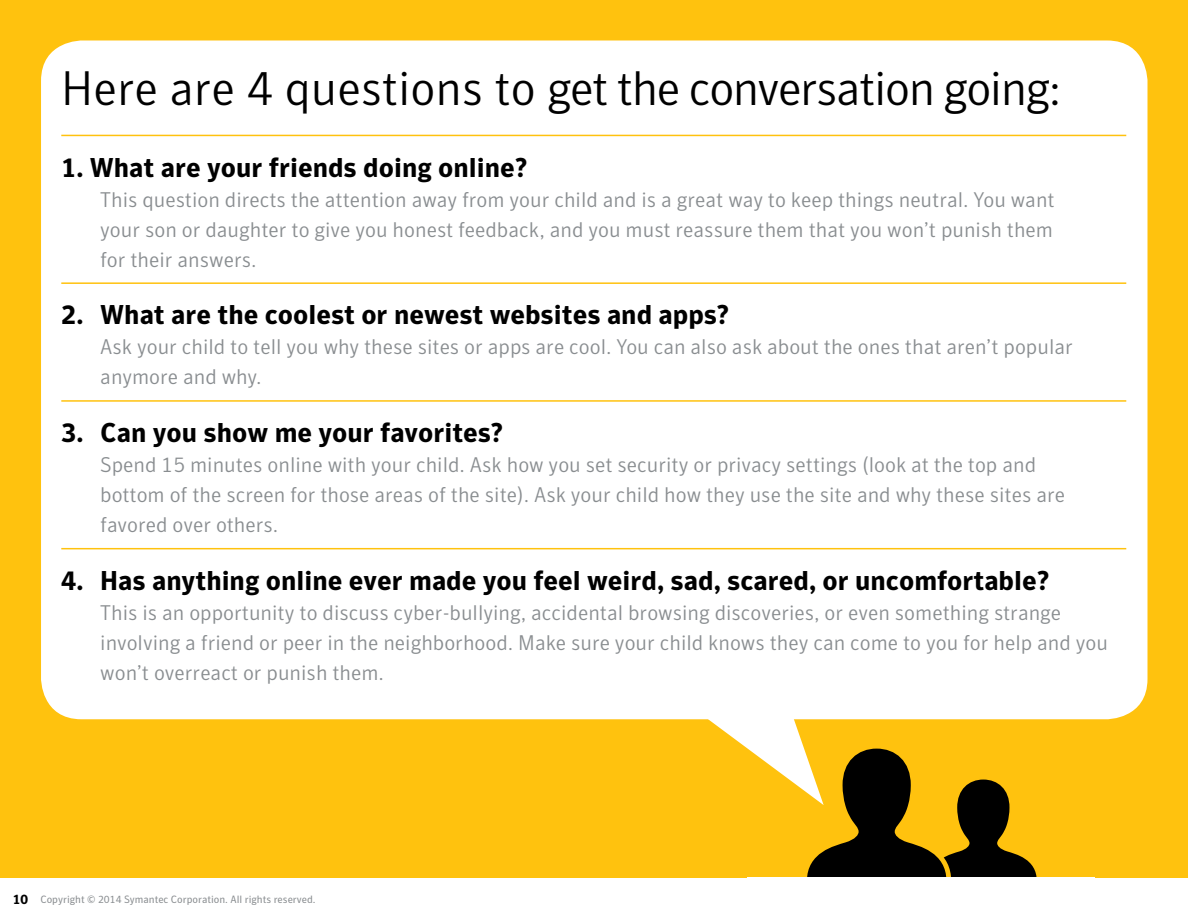
<style>
.page{position:relative;width:1188px;height:918px;background:#fff}
.page>*{position:absolute;margin:0;border:0;box-sizing:border-box;transform-origin:0 0}
.t1{font:300 48px "Symantec Sans";letter-spacing:-.03em;color:#000}
.t2{font:700 27px "Symantec Sans";color:#000}
.t3{font:300 21px/30px "Symantec Sans";color:#898d90}
.t4{font:10.5px "Symantec Sans";color:#898d90}
.s1{font-weight:700;font-size:13.5px;color:#000}
</style>
<div class="page">
<div style="left:0;top:0;width:1188px;height:878px;background:#ffc20e"></div>
<div style="left:41px;top:40px;width:1107px;height:679px;background:#fff;border-radius:40px"></div>
<hr style="left:61px;top:135px;width:1065px;height:1px;background:#ffc20e">
<hr style="left:61px;top:282px;width:1065px;height:2px;background:#ffc20e">
<hr style="left:61px;top:400px;width:1065px;height:2px;background:#ffc20e">
<hr style="left:61px;top:548px;width:1065px;height:1px;background:#ffc20e">
<svg style="left:659px;top:719px;width:378px;height:159px"></svg>
<h1 class="t1" style="left:61px;top:61px;width:1002px">Here are 4 questions to get the conversation going:</h1>
<p class="t2" style="left:61px;top:151px;width:468px">1. What are your friends doing online?</p>
<p class="t3" style="left:100px;top:184px;width:956px;text-align:justify">This question directs the attention away from your child and is a great way to keep things neutral. You want your son or daughter to give you honest feedback, and you must reassure them that you won’t punish them for their answers.</p>
<p class="t2" style="left:61px;top:299px;width:670px">2. What are the coolest or newest websites and apps?</p>
<p class="t3" style="left:100px;top:332px;width:974px">Ask your child to tell you why these sites or apps are cool. You can also ask about the ones that aren’t popular anymore and why.</p>
<p class="t2" style="left:61px;top:417px;width:444px">3. Can you show me your favorites?</p>
<p class="t3" style="left:100px;top:450px;width:966px">Spend 15 minutes online with your child. Ask how you set security or privacy settings (look at the top and bottom of the screen for those areas of the site). Ask your child how they use the site and why these sites are favored over others.</p>
<p class="t2" style="left:61px;top:564px;width:990px">4. Has anything online ever made you feel weird, sad, scared, or uncomfortable?</p>
<p class="t3" style="left:100px;top:598px;width:1009px">This is an opportunity to discuss cyber-bullying, accidental browsing discoveries, or even something strange involving a friend or peer in the neighborhood. Make sure your child knows they can come to you for help and you won’t overreact or punish them.</p>
<p class="t4" style="left:13px;top:893px;width:304px"><span class="s1">10</span> Copyright © 2014 Symantec Corporation. All rights reserved.</p>
</div>
